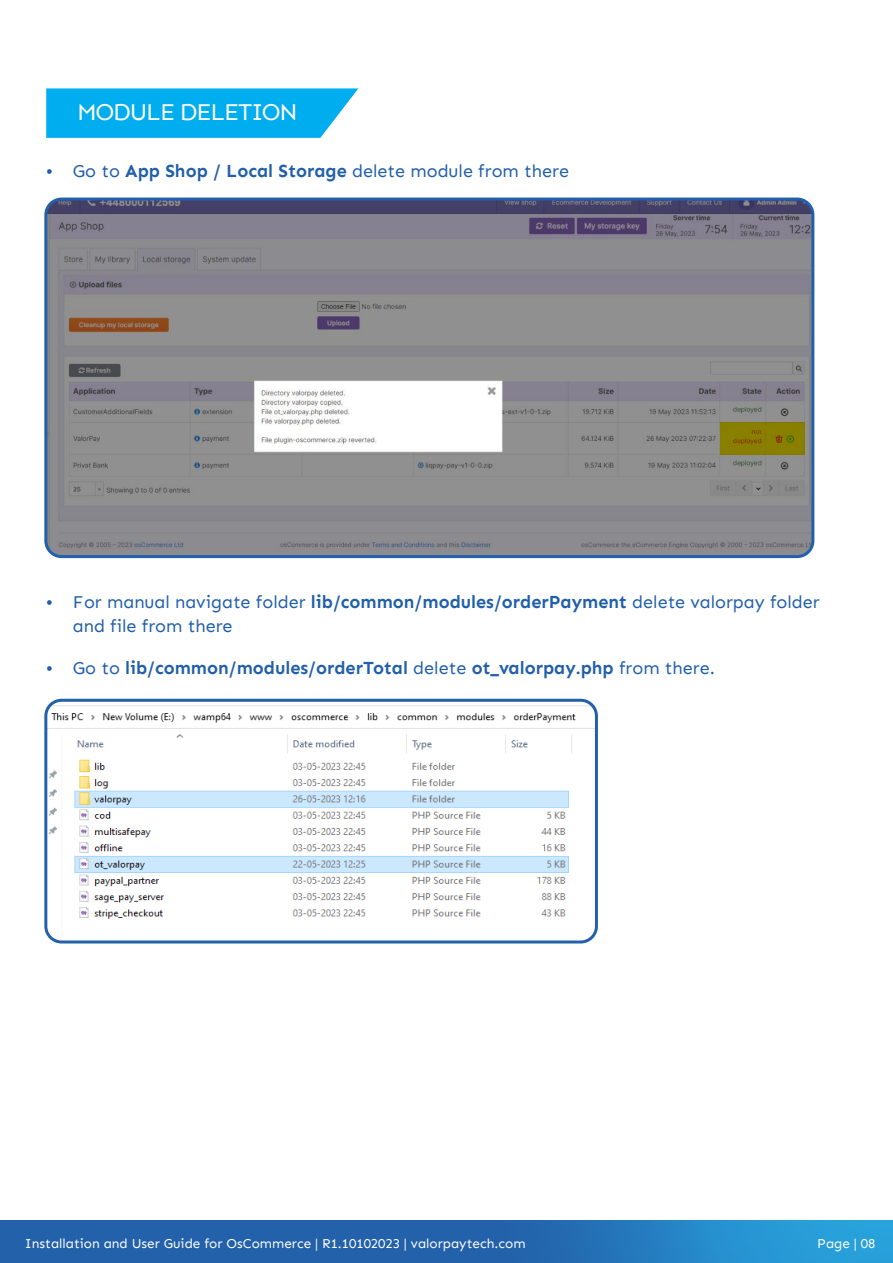
<style>
.page{position:relative;width:893px;height:1263px;background:#fff}
.page>*{position:absolute;margin:0;border:0;box-sizing:border-box;transform-origin:0 0}
.t1{font:24px "Sen";letter-spacing:-.05em;color:#fff}
.t2{font:18px/24px "Sen";color:#215fab}
.t3{font:700 18px "Sen";color:#215fab}
.t4{font:13.5px "Sen";color:#fff}
.s1{font-weight:700}
.s2{font-weight:400}
</style>
<div class="page">
<svg style="left:0;top:1220px;width:893px;height:43px;background:#2471b6"></svg>
<svg style="left:46px;top:88px;width:312px;height:50px;background:#11b2ef"></svg>
<img style="left:48px;top:703px;width:546px;height:239px">
<div style="left:44px;top:699px;width:554px;height:244px;border:3px solid #2260ab;border-radius:16px"></div>
<img style="left:48px;top:199px;width:765px;height:358px">
<div style="left:44px;top:198px;width:770px;height:360px;border:3px solid #2260ab;border-radius:16px"></div>
<svg style="left:720px;top:422px;width:85px;height:33px;background:#877b00"></svg>
<h1 class="t1" style="left:77px;top:98px;width:222px">MODULE DELETION</h1>
<p class="t2" style="left:46px;top:159px;width:525px">• Go to <span class="s1">App Shop / Local Storage</span> delete module from there</p>
<p class="t2" style="left:73px;top:589px;width:748px;text-indent:-27px">• For manual navigate folder <span class="s1">lib/common/modules/orderPayment</span> delete valorpay folder and file from there</p>
<p class="t3" style="left:46px;top:657px;width:671px"><span class="s2">• Go to</span> lib/common/modules/orderTotal <span class="s2">delete</span> ot_valorpay.php <span class="s2">from there.</span></p>
<p class="t4" style="left:25px;top:1235px;width:502px">Installation and User Guide for OsCommerce | R1.10102023 | valorpaytech.com</p>
<p class="t4" style="left:817px;top:1235px;width:60px">Page | 08</p>
</div>
